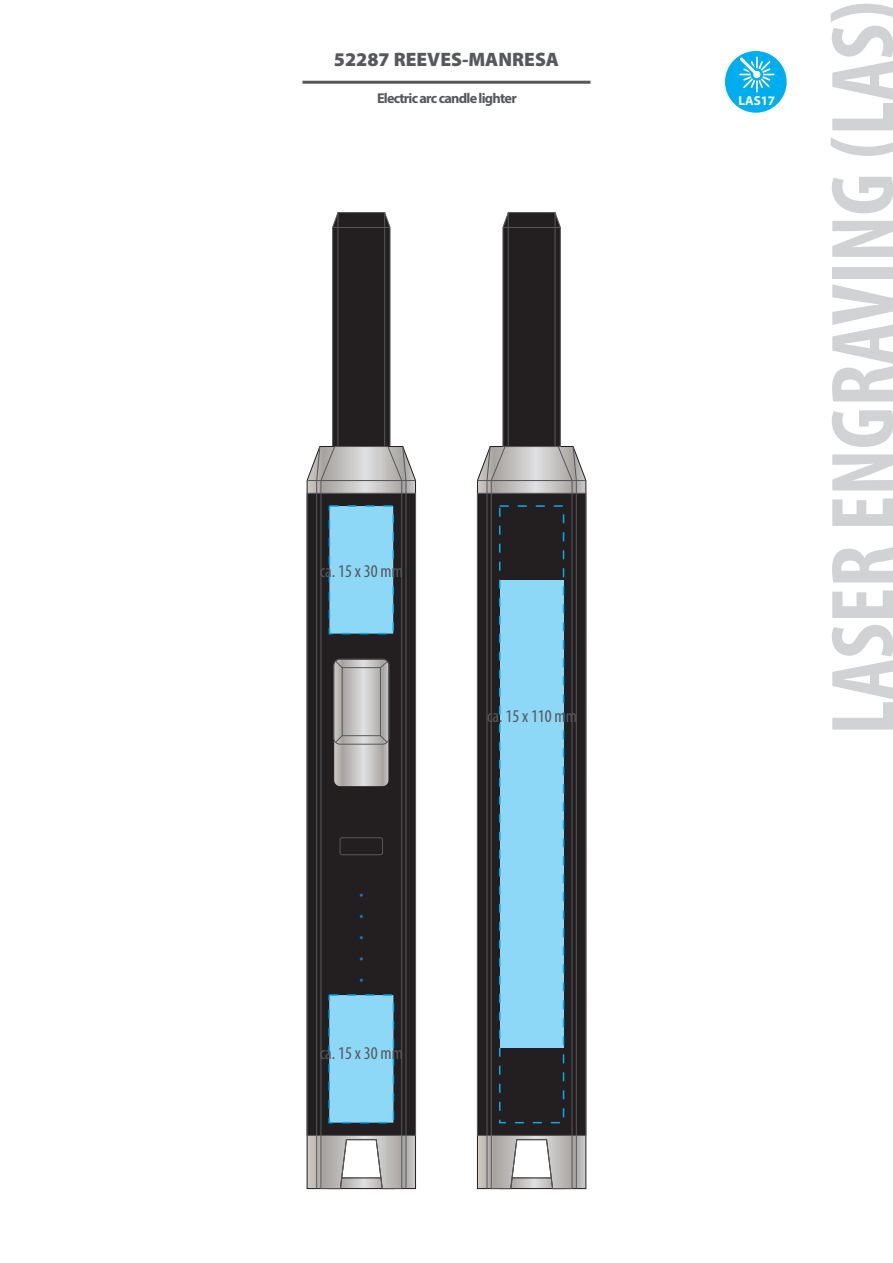
<style>
.page{position:relative;width:893px;height:1263px;background:#fff}
.page>*{position:absolute;margin:0;border:0;box-sizing:border-box;transform-origin:0 0}
.t1{font:700 condensed 90px "Myriad Pro";color:#d1d2d4}
.t2{font:900 19.5px "Myriad Pro";color:#57585a}
.t3{font:condensed 18px "Myriad Pro";color:#57585a}
.t4{font:700 14.25px "Myriad Pro";letter-spacing:-.055em;color:#57585a}
.t5{font:700 13.05px "Myriad Pro";color:#fff}
</style>
<div class="page">
<hr style="left:302px;top:81px;width:288px;height:3px;background:#57585a">
<svg style="left:306px;top:455px;width:110px;height:734px;background:#acaaa8"></svg>
<div style="left:307px;top:493px;width:109px;height:643px;background:#231f20;border:1px solid #57585a"></div>
<svg style="left:477px;top:455px;width:110px;height:734px;background:#adaaa9"></svg>
<div style="left:477px;top:493px;width:109px;height:643px;background:#231f20;border:1px solid #57585a"></div>
<svg style="left:486px;top:212px;width:91px;height:977px"></svg>
<svg style="left:316px;top:212px;width:91px;height:977px"></svg>
<hr style="left:477px;top:480px;width:109px;height:1px;background:#57585a">
<hr style="left:307px;top:480px;width:109px;height:1px;background:#57585a">
<hr style="left:503px;top:227px;width:57px;height:1px;background:#57585a">
<div style="left:725px;top:51px;width:62px;height:62px;background:#00aeef;border-radius:50%"></div>
<svg style="left:739px;top:57px;width:35px;height:35px"></svg>
<div style="left:500px;top:580px;width:64px;height:468px;background:#8dd7f7"></div>
<div style="left:499px;top:505px;width:65px;height:618px;border:2px dashed #00aeef"></div>
<div style="left:328px;top:994px;width:66px;height:129px;background:#8dd7f7;border:2px dashed #00aeef"></div>
<div style="left:329px;top:505px;width:65px;height:129px;background:#8dd7f7;border:2px dashed #00aeef"></div>
<p class="t2" style="left:334px;top:47px;width:227px">52287 REEVES-MANRESA</p>
<p class="t4" style="left:377px;top:89px;width:141px">Electric arc candle lighter</p>
<p class="t3" style="left:320px;top:560px;width:84px">ca. 15 x 30 mm</p>
<p class="t3" style="left:487px;top:705px;width:91px">ca. 15 x 110 mm</p>
<p class="t3" style="left:320px;top:1042px;width:84px">ca. 15 x 30 mm</p>
<p class="t5" style="left:738px;top:92px;width:38px">LAS17</p>
<h1 class="t1" style="left:807px;top:735px;width:735px;rotate:-90deg">LASER ENGRAVING (LAS)</h1>
</div>
